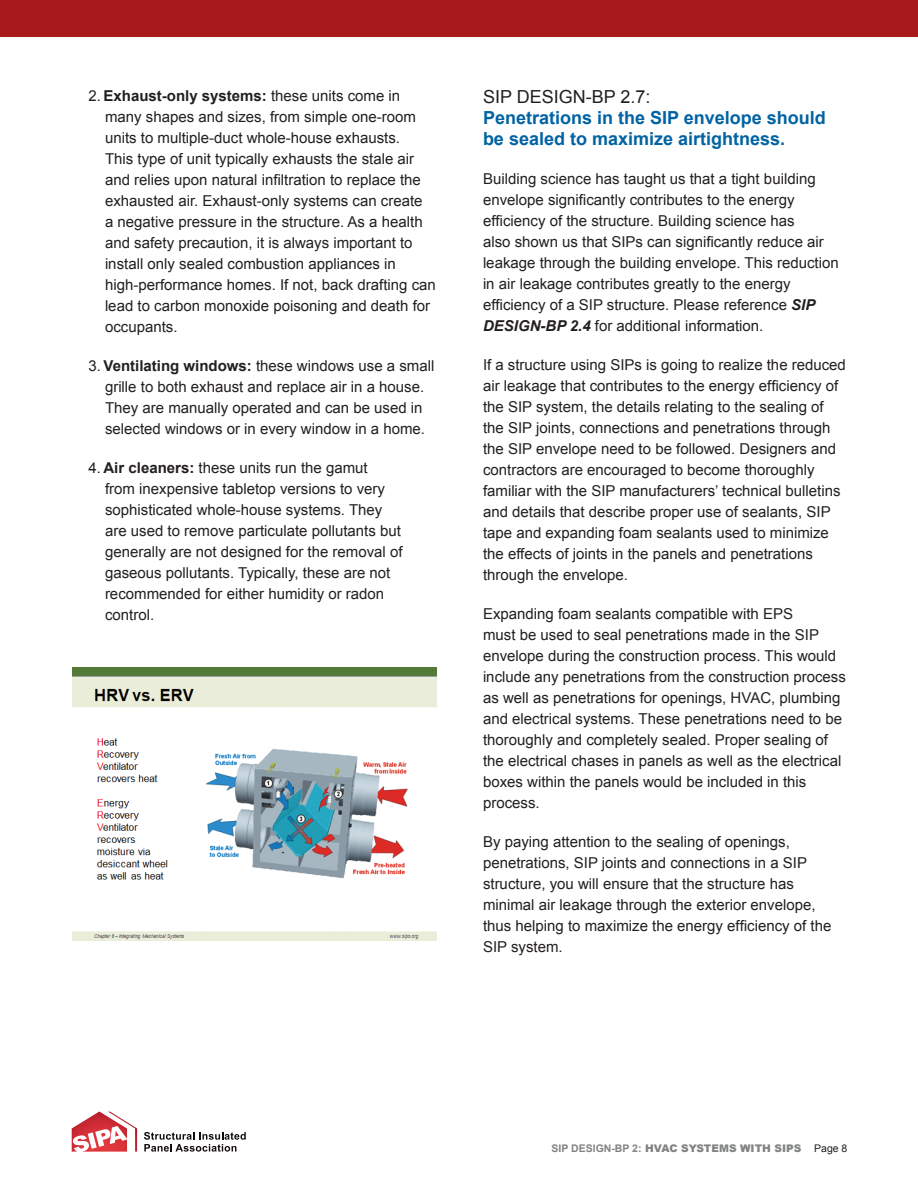
<style>
.page{position:relative;width:918px;height:1188px;background:#fff}
.page>*{position:absolute;margin:0;border:0;box-sizing:border-box;transform-origin:0 0}
.Text{font:700 18px/21px "Arial";color:#0163a3}
.Text-2{font:15px/21px "Arial";color:#231f20}
.t1{font:900 10.5px "Arial";color:#808283}
.s1{font-weight:700}
.s2{font-weight:400;color:#231f20}
.s3{font-weight:700;font-style:italic}
</style>
<div class="page">
<div style="left:0;top:0;width:918px;height:37px;background:#a8191c"></div>
<svg style="left:72px;top:1112px;width:65px;height:40px"></svg>
<svg style="left:144px;top:1132px;width:102px;height:20px"></svg>
<img style="left:72px;top:667px;width:364px;height:273px">
<p class="Text-2" style="left:105px;top:85px;width:332px;text-indent:-16px">2. <span class="s1">Exhaust-only systems:</span> these units come in many shapes and sizes, from simple one-room units to multiple-duct whole-house exhausts.<br>This type of unit typically exhausts the stale air and relies upon natural infiltration to replace the exhausted air. Exhaust-only systems can create<br>a negative pressure in the structure. As a health and safety precaution, it is always important to install only sealed combustion appliances in high-performance homes. If not, back drafting can lead to carbon monoxide poisoning and death for occupants.</p>
<p class="Text-2" style="left:88px;top:355px;width:347px;text-align:center">3. <span class="s1">Ventilating windows:</span> these windows use a small grille to both exhaust and replace air in a house.<br>They are manually operated and can be used in selected windows or in every window in a home.</p>
<p class="Text-2" style="left:105px;top:457px;width:299px;text-indent:-16px">4. <span class="s1">Air cleaners:</span> these units run the gamut<br>from inexpensive tabletop versions to very sophisticated whole-house systems. They are used to remove particulate pollutants but generally are not designed for the removal of gaseous pollutants. Typically, these are not recommended for either humidity or radon control.</p>
<p class="Text" style="left:483px;top:87px;width:344px"><span class="s2">SIP DESIGN-BP 2.7:<br></span>Penetrations in the SIP envelope should be sealed to maximize airtightness.</p>
<p class="Text-2" style="left:483px;top:168px;width:357px">Building science has taught us that a tight building envelope significantly contributes to the energy efficiency of the structure. Building science has<br>also shown us that SIPs can significantly reduce air leakage through the building envelope. This reduction in air leakage contributes greatly to the energy efficiency of a SIP structure. Please reference <span class="s3">SIP DESIGN-BP 2.4</span> for additional information.</p>
<p class="Text-2" style="left:483px;top:354px;width:364px">If a structure using SIPs is going to realize the reduced air leakage that contributes to the energy efficiency of the SIP system, the details relating to the sealing of the SIP joints, connections and penetrations through the SIP envelope need to be followed. Designers and contractors are encouraged to become thoroughly familiar with the SIP manufacturers’ technical bulletins and details that describe proper use of sealants, SIP tape and expanding foam sealants used to minimize the effects of joints in the panels and penetrations through the envelope.</p>
<p class="Text-2" style="left:483px;top:603px;width:364px">Expanding foam sealants compatible with EPS<br>must be used to seal penetrations made in the SIP envelope during the construction process. This would include any penetrations from the construction process as well as penetrations for openings, HVAC, plumbing and electrical systems. These penetrations need to be thoroughly and completely sealed. Proper sealing of the electrical chases in panels as well as the electrical boxes within the panels would be included in this process.</p>
<p class="Text-2" style="left:483px;top:831px;width:350px">By paying attention to the sealing of openings, penetrations, SIP joints and connections in a SIP structure, you will ensure that the structure has minimal air leakage through the exterior envelope, thus helping to maximize the energy efficiency of the SIP system.</p>
<p class="t1" style="left:552px;top:1141px;width:297px"><span class="s1">SIP DESIGN-BP 2:</span> HVAC SYSTEMS WITH SIPS <span class="s2">Page 8</span></p>
</div>
